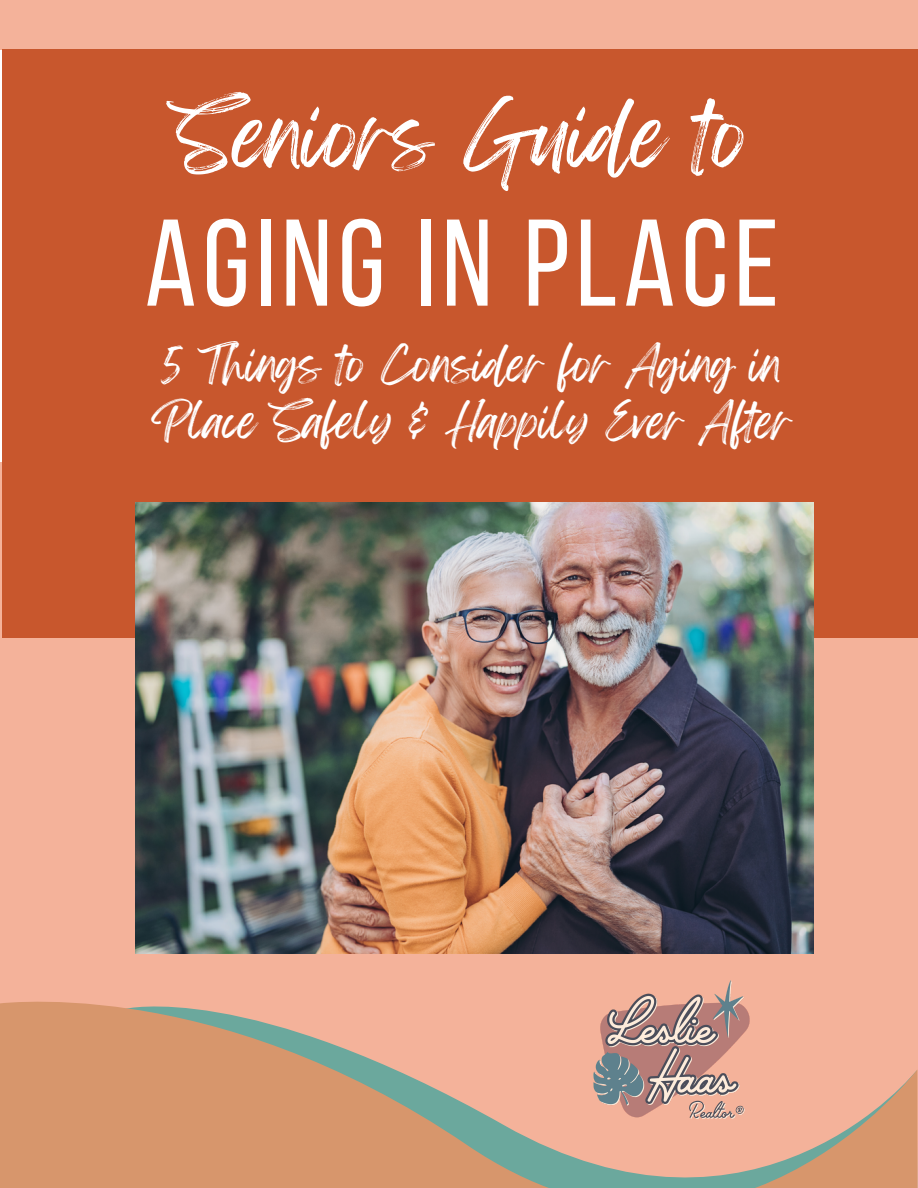
<style>
.page{position:relative;width:918px;height:1188px;background:#fff}
.page>*{position:absolute;margin:0;border:0;box-sizing:border-box;transform-origin:0 0}
.t1{font:123px "Bebas Neue";letter-spacing:.05em;color:#fff}
.t2{font:75px "Feeling Passionate";color:#fff}
.t3{font:40.5px/56.2px "Feeling Passionate";color:#fff}
</style>
<div class="page">
<div style="left:0;top:463px;width:918px;height:725px;background:#f4b29a"></div>
<div style="left:0;top:0;width:918px;height:50px;background:#f4b29a"></div>
<div style="left:2px;top:50px;width:916px;height:588px;background:#c8572d"></div>
<svg style="left:0;top:1001px;width:917px;height:187px;fill:#d7966c"></svg>
<img style="left:135px;top:503px;width:679px;height:451px">
<img style="left:585px;top:980px;width:178px;height:168px">
<p class="t2" style="left:176px;top:75px;width:573px">Seniors Guide to</p>
<p class="t1" style="left:145px;top:213px;width:636px">AGING IN PLACE</p>
<p class="t3" style="left:151px;top:338px;width:642px">5 Things to Consider for Aging in<br>Place Safely &amp; Happily Ever After</p>
</div>
